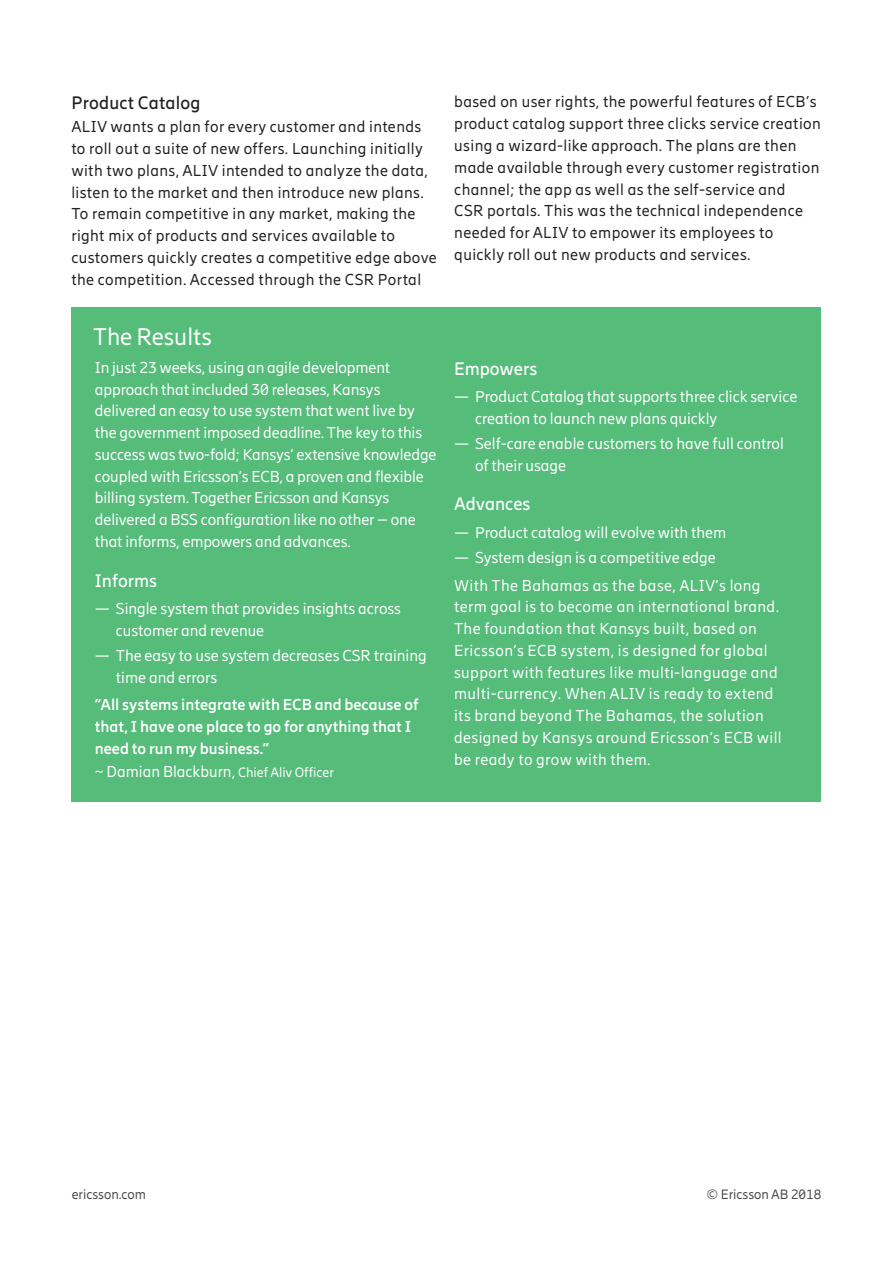
<style>
.page{position:relative;width:893px;height:1263px;background:#fff}
.page>*{position:absolute;margin:0;border:0;box-sizing:border-box;transform-origin:0 0}
.Title-2-B{font:24px "Ericsson Hilda";color:#fff}
.Title-3-black{font:500 18px "Ericsson Hilda";color:#fff}
.Title-3-black-2{font:500 18px "Ericsson Hilda";letter-spacing:.01em;color:#231f20}
.Body-first-para{font:15.75px/21.8px "Ericsson Hilda";letter-spacing:.025em;color:#231f20}
.Body{font:15.75px/21.8px "Ericsson Hilda";color:#fff}
.Body-2{font:15.75px/21.8px "Ericsson Hilda";letter-spacing:.025em;color:#fff}
.Body-3{font:700 15.75px/21.8px "Ericsson Hilda";color:#fff}
.Body-first-para-2{font:15.75px "Ericsson Hilda";color:#fff}
.Body-4{font:13.5px "Ericsson Hilda";color:#494a4b}
.s1{font-size:13.5px}
</style>
<div class="page">
<div style="left:71px;top:307px;width:750px;height:495px;background:#55bc7a"></div>
<p class="Title-3-black-2" style="left:71px;top:92px;width:131px">Product Catalog</p>
<p class="Body-first-para" style="left:71px;top:116px;width:367px">ALIV wants a plan for every customer and intends to roll out a suite of new offers. Launching initially with two plans, ALIV intended to analyze the data, listen to the market and then introduce new plans.<br>To remain competitive in any market, making the right mix of products and services available to customers quickly creates a competitive edge above the competition. Accessed through the CSR Portal</p>
<p class="Title-2-B" style="left:93px;top:323px;width:120px">The Results</p>
<p class="Body" style="left:95px;top:357px;width:343px">In just 23 weeks, using an agile development approach that included 30 releases, Kansys delivered an easy to use system that went live by the government imposed deadline. The key to this success was two-fold; Kansys’ extensive knowledge coupled with Ericsson’s ECB, a proven and flexible billing system. Together Ericsson and Kansys delivered a BSS configuration like no other – one that informs, empowers and advances.</p>
<p class="Title-3-black" style="left:95px;top:570px;width:64px">Informs</p>
<p class="Body" style="left:116px;top:598px;width:287px;text-indent:-21px">— Single system that provides insights across customer and revenue</p>
<p class="Body" style="left:116px;top:645px;width:312px;text-indent:-21px">— The easy to use system decreases CSR training time and errors</p>
<p class="Body-3" style="left:95px;top:694px;width:325px">“All systems integrate with ECB and because of that, I have one place to go for anything that I need to run my business.”</p>
<p class="Body-first-para-2" style="left:95px;top:763px;width:241px">~ Damian Blackburn, <span class="s1">Chief Aliv Officer</span></p>
<p class="Body-first-para" style="left:454px;top:91px;width:368px">based on user rights, the powerful features of ECB’s product catalog support three clicks service creation using a wizard-like approach. The plans are then made available through every customer registration channel; the app as well as the self-service and<br>CSR portals. This was the technical independence needed for ALIV to empower its employees to quickly roll out new products and services.</p>
<p class="Title-3-black" style="left:454px;top:358px;width:85px">Empowers</p>
<p class="Body" style="left:475px;top:386px;width:324px;text-indent:-21px">— Product Catalog that supports three click service creation to launch new plans quickly</p>
<p class="Body" style="left:475px;top:433px;width:310px;text-indent:-21px">— Self-care enable customers to have full control of their usage</p>
<p class="Title-3-black" style="left:454px;top:494px;width:78px">Advances</p>
<p class="Body" style="left:454px;top:522px;width:274px">— Product catalog will evolve with them</p>
<p class="Body" style="left:454px;top:547px;width:263px">— System design is a competitive edge</p>
<p class="Body-2" style="left:454px;top:574px;width:329px">With The Bahamas as the base, ALIV’s long term goal is to become an international brand.<br>The foundation that Kansys built, based on Ericsson’s ECB system, is designed for global support with features like multi-language and multi-currency. When ALIV is ready to extend its brand beyond The Bahamas, the solution designed by Kansys around Ericsson’s ECB will be ready to grow with them.</p>
<p class="Body-4" style="left:72px;top:1187px;width:76px">ericsson.com</p>
<p class="Body-4" style="left:707px;top:1187px;width:116px">© Ericsson AB 2018</p>
</div>
